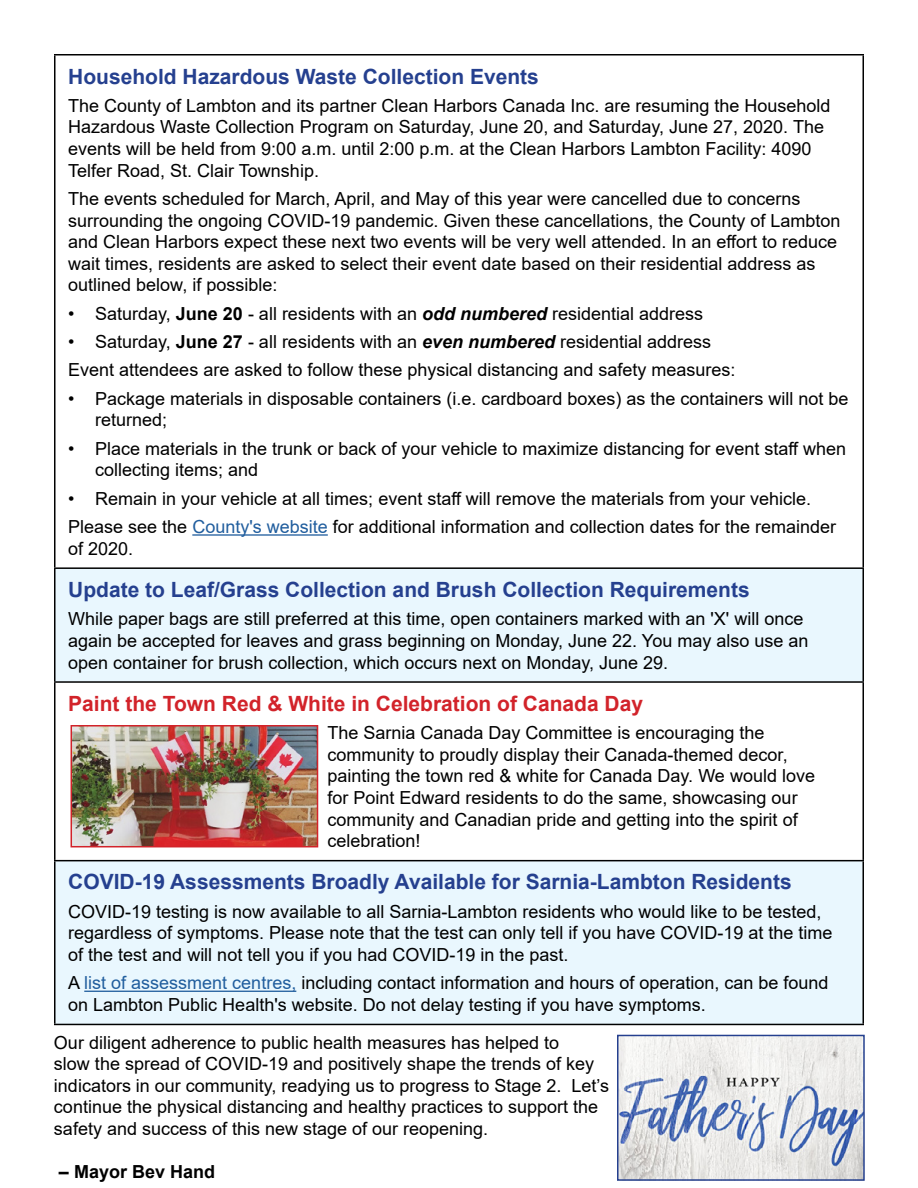
<style>
.page{position:relative;width:918px;height:1188px;background:#fff}
.page>*{position:absolute;margin:0;border:0;box-sizing:border-box;transform-origin:0 0}
.t1{font:700 21px "Arial";color:#25408f}
.t2{font:700 21px "Arial";color:#d2232a}
.t3{font:18px/21.6px "Arial";color:#000}
.t4{font:700 18px "Arial";color:#000}
.s1{font-weight:700}
.s2{font-weight:700;font-style:italic}
.s3{color:#215e9e}
</style>
<div class="page">
<svg style="left:56px;top:569px;width:806px;height:455px;fill:#e9f7fe"></svg>
<hr style="left:54px;top:54px;width:810px;height:2px;background:#000">
<hr style="left:54px;top:56px;width:2px;height:511px;background:#000">
<hr style="left:862px;top:56px;width:2px;height:511px;background:#000">
<hr style="left:54px;top:567px;width:810px;height:2px;background:#000">
<hr style="left:54px;top:569px;width:2px;height:112px;background:#000">
<hr style="left:862px;top:569px;width:2px;height:112px;background:#000">
<hr style="left:54px;top:681px;width:810px;height:2px;background:#000">
<hr style="left:54px;top:683px;width:2px;height:177px;background:#000">
<hr style="left:862px;top:683px;width:2px;height:177px;background:#000">
<hr style="left:54px;top:860px;width:810px;height:1px;background:#000">
<hr style="left:54px;top:861px;width:2px;height:163px;background:#000">
<hr style="left:862px;top:861px;width:2px;height:163px;background:#000">
<hr style="left:54px;top:1024px;width:810px;height:1px;background:#000">
<hr style="left:192px;top:534px;width:136px;height:2px;background:#215e9e">
<hr style="left:84px;top:991px;width:212px;height:1px;background:#215e9e">
<img style="left:74px;top:728px;width:241px;height:116px">
<div style="left:71px;top:725px;width:247px;height:122px;border:2px solid #d2232a"></div>
<img style="left:620px;top:1038px;width:242px;height:140px">
<div style="left:617px;top:1035px;width:248px;height:146px;border:2px solid #25408f"></div>
<p class="t1" style="left:68px;top:61px;width:472px">Household Hazardous Waste Collection Events</p>
<p class="t3" style="left:68px;top:95px;width:764px">The County of Lambton and its partner Clean Harbors Canada Inc. are resuming the Household Hazardous Waste Collection Program on Saturday, June 20, and Saturday, June 27, 2020. The events will be held from 9:00 a.m. until 2:00 p.m. at the Clean Harbors Lambton Facility: 4090<br>Telfer Road, St. Clair Township.</p>
<p class="t3" style="left:68px;top:188px;width:774px">The events scheduled for March, April, and May of this year were cancelled due to concerns surrounding the ongoing COVID-19 pandemic. Given these cancellations, the County of Lambton and Clean Harbors expect these next two events will be very well attended. In an effort to reduce wait times, residents are asked to select their event date based on their residential address as outlined below, if possible:</p>
<p class="t3" style="left:68px;top:303px;width:636px">• Saturday, <span class="s1">June 20</span> - all residents with an <span class="s2">odd numbered</span> residential address</p>
<p class="t3" style="left:68px;top:328px;width:669px;line-height:28.3px">• Saturday, <span class="s1">June 27</span> - all residents with an <span class="s2">even numbered</span> residential address<br>Event attendees are asked to follow these physical distancing and safety measures:</p>
<p class="t3" style="left:95px;top:388px;width:755px;text-indent:-27px">• Package materials in disposable containers (i.e. cardboard boxes) as the containers will not be returned;</p>
<p class="t3" style="left:95px;top:438px;width:752px;text-indent:-27px">• Place materials in the trunk or back of your vehicle to maximize distancing for event staff when collecting items; and</p>
<p class="t3" style="left:68px;top:484px;width:769px;line-height:28.3px">• Remain in your vehicle at all times; event staff will remove the materials from your vehicle.<br>Please see the <span class="s3">County's website</span> for additional information and collection dates for the remainder</p>
<p class="t3" style="left:68px;top:537px;width:67px">of 2020.</p>
<p class="t1" style="left:68px;top:575px;width:683px">Update to Leaf/Grass Collection and Brush Collection Requirements</p>
<p class="t3" style="left:68px;top:608px;width:742px">While paper bags are still preferred at this time, open containers marked with an 'X' will once again be accepted for leaves and grass beginning on Monday, June 22. You may also use an open container for brush collection, which occurs next on Monday, June 29.</p>
<p class="t2" style="left:68px;top:689px;width:576px">Paint the Town Red &amp; White in Celebration of Canada Day</p>
<p class="t3" style="left:327px;top:722px;width:489px">The Sarnia Canada Day Committee is encouraging the community to proudly display their Canada-themed decor, painting the town red &amp; white for Canada Day. We would love for Point Edward residents to do the same, showcasing our community and Canadian pride and getting into the spirit of celebration!</p>
<p class="t1" style="left:68px;top:867px;width:725px">COVID-19 Assessments Broadly Available for Sarnia-Lambton Residents</p>
<p class="t3" style="left:68px;top:901px;width:766px">COVID-19 testing is now available to all Sarnia-Lambton residents who would like to be tested, regardless of symptoms. Please note that the test can only tell if you have COVID-19 at the time of the test and will not tell you if you had COVID-19 in the past.</p>
<p class="t3" style="left:68px;top:972px;width:762px">A <span class="s3">list of assessment centres,</span> including contact information and hours of operation, can be found on Lambton Public Health's website. Do not delay testing if you have symptoms.</p>
<p class="t3" style="left:54px;top:1031px;width:557px">Our diligent adherence to public health measures has helped to<br>slow the spread of COVID-19 and positively shape the trends of key indicators in our community, readying us to progress to Stage 2. Let’s continue the physical distancing and healthy practices to support the safety and success of this new stage of our reopening.</p>
<p class="t4" style="left:59px;top:1159px;width:158px">– Mayor Bev Hand</p>
</div>
